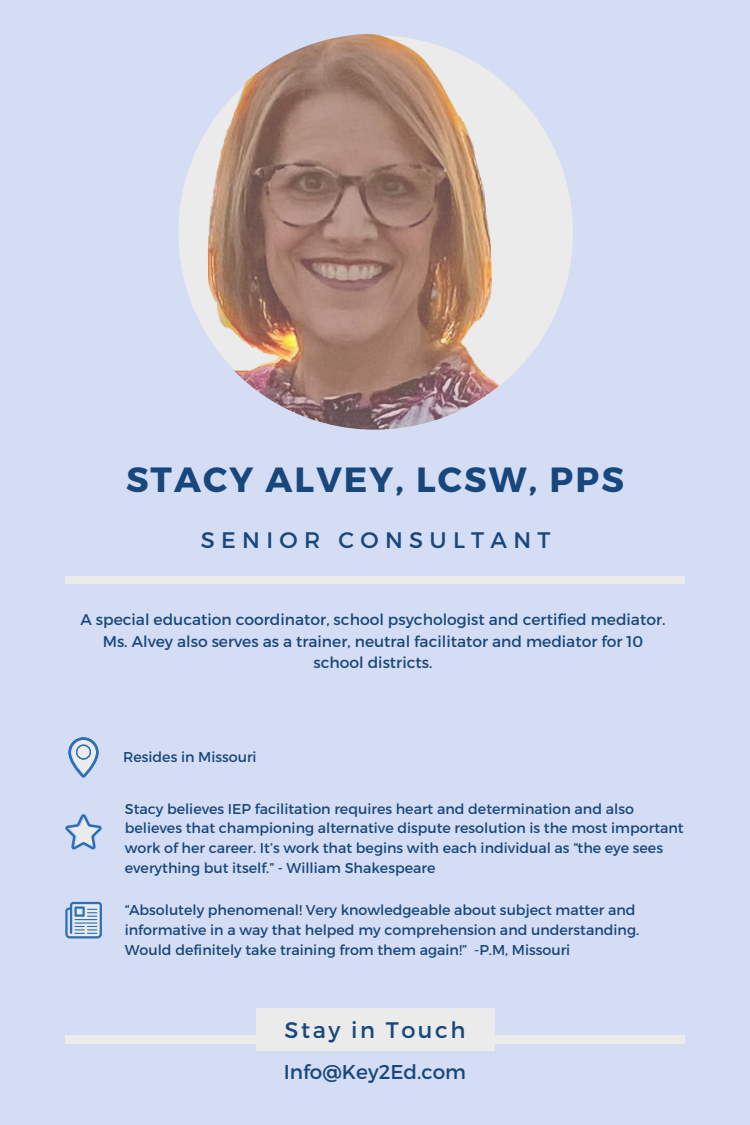
<style>
.page{position:relative;width:750px;height:1125px;background:#d5ddf4}
.page>*{position:absolute;margin:0;border:0;box-sizing:border-box;transform-origin:0 0}
.t1{font:700 35px "Montserrat";letter-spacing:.06em;color:#17477c}
.t2{font:22.5px "Montserrat";letter-spacing:.28em;color:#17477c}
.t3{font:22.5px "Montserrat";letter-spacing:.11em;color:#17477c}
.t4{font:20px "Montserrat";color:#17477c}
.t5{font:15.5px "Montserrat";color:#17477c}
.t6{font:14.25px/19.8px "Montserrat";color:#17477c}
</style>
<div class="page">
<img style="left:177px;top:34px;width:396px;height:396px;border-radius:50%">
<div style="left:65px;top:577px;width:620px;height:7px;background:#ebebeb"></div>
<div style="left:65px;top:1036px;width:620px;height:8px;background:#ebebeb"></div>
<div style="left:256px;top:1008px;width:238px;height:43px;background:#ebebeb"></div>
<svg style="left:65px;top:902px;width:37px;height:36px"></svg>
<svg style="left:68px;top:737px;width:30px;height:40px"></svg>
<svg style="left:65px;top:814px;width:37px;height:35px"></svg>
<p class="t1" style="left:126px;top:457px;width:499px">STACY ALVEY, LCSW, PPS</p>
<p class="t2" style="left:201px;top:525px;width:351px">SENIOR CONSULTANT</p>
<p class="t5" style="left:80px;top:610px;width:587px">A special education coordinator, school psychologist and certified mediator.</p>
<p class="t5" style="left:103px;top:631px;width:542px">Ms. Alvey also serves as a trainer, neutral facilitator and mediator for 10</p>
<p class="t5" style="left:313px;top:653px;width:121px">school districts.</p>
<p class="t6" style="left:123px;top:746px;width:135px">Resides in Missouri</p>
<h1 class="t6" style="left:125px;top:798px;width:560px">Stacy believes IEP facilitation requires heart and determination and also believes that championing alternative dispute resolution is the most important work of her career. It’s work that begins with each individual as “the eye sees everything but itself.” - William Shakespeare</h1>
<p class="t6" style="left:125px;top:900px;width:516px">“Absolutely phenomenal! Very knowledgeable about subject matter and informative in a way that helped my comprehension and understanding.<br>Would definitely take training from them again!” -P.M, Missouri</p>
<p class="t3" style="left:284px;top:1016px;width:182px">Stay in Touch</p>
<h2 class="t4" style="left:284px;top:1059px;width:184px">Info@Key2Ed.com</h2>
</div>
